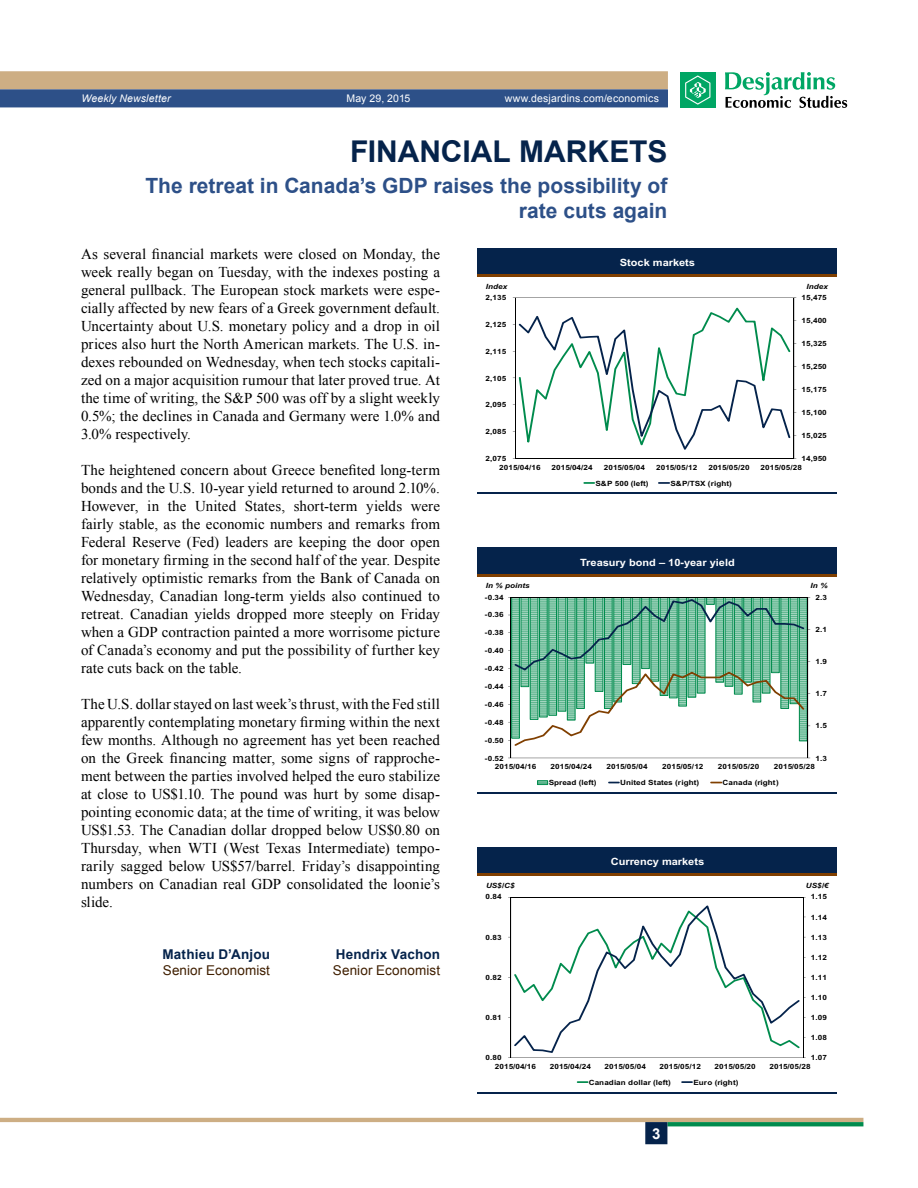
<style>
.page{position:relative;width:918px;height:1188px;background:#fff}
.page>*{position:absolute;margin:0;border:0;box-sizing:border-box;transform-origin:0 0}
.t1{font:700 30px "Arial";color:#05234b}
.t2{font:700 21px/25.2px "Arial";color:#2d5088;text-align:right}
.t3{font:15px/18px "Times New Roman";letter-spacing:.005em;color:#000;text-align:justify}
.t4{font:700 15px "Arial";color:#fff}
.t5{font:13.5px "Arial";letter-spacing:.01em;color:#401f00}
.t6{font:700 13.5px "Arial";letter-spacing:.015em;color:#05234b}
.t7{font:10.5px "Arial";letter-spacing:.015em;color:#fff}
.t8{font:italic 10.5px "Arial";letter-spacing:.01em;color:#fff}
.t9{font:700 10.05px "Arial";color:#fff;scale:1.1 1}
.t10{font:700 7.2px "Arial";letter-spacing:.015em;color:#000;scale:1.13 1}
.t11{font:italic 700 7.2px "Arial";letter-spacing:.01em;color:#000;scale:1.13 1}
</style>
<div class="page">
<hr style="left:0;top:1118px;width:863px;height:4px;background:#cdae84">
<svg style="left:667px;top:1122px;width:196px;height:4px"></svg>
<div style="left:645px;top:1122px;width:22px;height:22px;background:#05234b;border:2px solid #05234b"></div>
<svg style="left:0;top:71px;width:668px;height:36px;background:#7f8087"></svg>
<div style="left:680px;top:72px;width:36px;height:36px;background:#00a664"></div>
<svg style="left:685px;top:75px;width:25px;height:30px"></svg>
<svg style="left:725px;top:72px;width:122px;height:36px"></svg>
<div style="left:478px;top:248px;width:359px;height:27px;background:#05234b"></div>
<hr style="left:478px;top:274px;width:359px;height:3px;background:#803f00">
<hr style="left:478px;top:493px;width:359px;height:1px;background:#05234b">
<hr style="left:794px;top:298px;width:1px;height:160px;background:#000">
<hr style="left:515px;top:298px;width:1px;height:160px;background:#000">
<hr style="left:516px;top:458px;width:278px;height:1px;background:#000">
<svg style="left:513px;top:308px;width:283px;height:142px"></svg>
<svg style="left:583px;top:482px;width:12px;height:2px"></svg>
<svg style="left:658px;top:482px;width:12px;height:2px"></svg>
<div style="left:478px;top:548px;width:359px;height:27px;background:#05234b"></div>
<hr style="left:478px;top:574px;width:359px;height:3px;background:#803f00">
<hr style="left:478px;top:792px;width:359px;height:2px;background:#05234b">
<svg style="left:512px;top:746px;width:296px;height:12px"></svg>
<hr style="left:808px;top:597px;width:1px;height:161px;background:#000">
<hr style="left:511px;top:597px;width:1px;height:161px;background:#000">
<svg style="left:508px;top:597px;width:302px;height:149px"></svg>
<div style="left:537px;top:781px;width:11px;height:4px;border:1px solid #008b4d"></div>
<svg style="left:608px;top:782px;width:12px;height:1px"></svg>
<svg style="left:710px;top:782px;width:12px;height:1px"></svg>
<div style="left:478px;top:848px;width:359px;height:27px;background:#05234b"></div>
<hr style="left:478px;top:874px;width:359px;height:2px;background:#803f00">
<hr style="left:478px;top:1092px;width:359px;height:1px;background:#05234b">
<hr style="left:803px;top:897px;width:1px;height:161px;background:#000">
<hr style="left:511px;top:897px;width:1px;height:161px;background:#000">
<hr style="left:511px;top:897px;width:292px;height:1px;background:#000">
<svg style="left:508px;top:906px;width:298px;height:152px"></svg>
<svg style="left:577px;top:1081px;width:11px;height:2px"></svg>
<svg style="left:681px;top:1081px;width:12px;height:2px"></svg>
<p class="t8" style="left:81px;top:92px;width:91px">Weekly Newsletter</p>
<p class="t7" style="left:346px;top:92px;width:66px">May 29, 2015</p>
<p class="t7" style="left:505px;top:92px;width:156px">www.desjardins.com/economics</p>
<h1 class="t1" style="left:350px;top:132px;width:319px">Financial markets</h1>
<h2 class="t2" style="left:146px;top:174px;width:523px">The retreat in Canada’s GDP raises the possibility of rate cuts again</h2>
<p class="t3" style="left:81px;top:245px;width:361px">As several financial markets were closed on Monday, the week really began on Tuesday, with the indexes posting a general pullback. The European stock markets were espe&shy;cially affected by new fears of a Greek government default.<br>Uncertainty about U.S. monetary policy and a drop in oil prices also hurt the North American markets. The U.S. in&shy;dexes rebounded on Wednesday, when tech stocks capitali&shy;zed on a major acquisition rumour that later proved true. At the time of writing, the S&amp;P 500 was off by a slight weekly 0.5%; the declines in Canada and Germany were 1.0% and 3.0% respectively.</p>
<p class="t3" style="left:81px;top:461px;width:361px">The heightened concern about Greece benefited long-term bonds and the U.S. 10‑year yield returned to around 2.10%.<br>However, in the United States, short-term yields were fairly stable, as the economic numbers and remarks from Federal Reserve (Fed) leaders are keeping the door open for monetary firming in the second half of the year. Despite relatively optimistic remarks from the Bank of Canada on Wednesday, Canadian long-term yields also continued to retreat. Canadian yields dropped more steeply on Friday when a GDP contraction painted a more worrisome picture of Canada’s economy and put the possibility of further key rate cuts back on the table.</p>
<p class="t3" style="left:81px;top:695px;width:361px">The U.S. dollar stayed on last week’s thrust, with the Fed still apparently contemplating monetary firming within the next few months. Although no agreement has yet been reached on the Greek financing matter, some signs of rapproche&shy;ment between the parties involved helped the euro stabilize at close to US$1.10. The pound was hurt by some disap&shy;pointing economic data; at the time of writing, it was below US$1.53. The Canadian dollar dropped below US$0.80 on Thursday, when WTI (West Texas Intermediate) tempo&shy;rarily sagged below US$57/barrel. Friday’s disappointing numbers on Canadian real GDP consolidated the loonie’s slide.</p>
<p class="t9" style="left:620px;top:257px;width:70px">Stock markets</p>
<p class="t11" style="left:486px;top:282px;width:21px">Index</p>
<p class="t11" style="left:806px;top:282px;width:21px">Index</p>
<p class="t10" style="left:801px;top:293px;width:24px">15,475</p>
<p class="t10" style="left:486px;top:293px;width:20px">2,135</p>
<p class="t10" style="left:801px;top:316px;width:24px">15,400</p>
<p class="t10" style="left:486px;top:320px;width:20px">2,125</p>
<p class="t10" style="left:801px;top:339px;width:24px">15,325</p>
<p class="t10" style="left:486px;top:347px;width:20px">2,115</p>
<p class="t10" style="left:801px;top:362px;width:24px">15,250</p>
<p class="t10" style="left:486px;top:374px;width:20px">2,105</p>
<p class="t10" style="left:801px;top:385px;width:24px">15,175</p>
<p class="t10" style="left:486px;top:401px;width:20px">2,095</p>
<p class="t10" style="left:801px;top:408px;width:24px">15,100</p>
<p class="t10" style="left:486px;top:427px;width:20px">2,085</p>
<p class="t10" style="left:801px;top:431px;width:24px">15,025</p>
<p class="t10" style="left:486px;top:454px;width:20px">2,075</p>
<p class="t10" style="left:801px;top:454px;width:24px">14,950</p>
<p class="t10" style="left:499px;top:463px;width:38px">2015/04/16</p>
<p class="t10" style="left:552px;top:463px;width:38px">2015/04/24</p>
<p class="t10" style="left:604px;top:463px;width:38px">2015/05/04</p>
<p class="t10" style="left:656px;top:463px;width:38px">2015/05/12</p>
<p class="t10" style="left:708px;top:463px;width:38px">2015/05/20</p>
<p class="t10" style="left:761px;top:463px;width:38px">2015/05/28</p>
<p class="t10" style="left:595px;top:479px;width:48px">S&amp;P 500 (left)</p>
<p class="t10" style="left:670px;top:479px;width:56px">S&amp;P/TSX (right)</p>
<p class="t9" style="left:580px;top:556px;width:142px">Treasury bond – 10-year yield</p>
<p class="t11" style="left:486px;top:581px;width:40px">In % points</p>
<p class="t11" style="left:811px;top:581px;width:16px">In %</p>
<p class="t10" style="left:815px;top:593px;width:12px">2.3</p>
<p class="t10" style="left:485px;top:593px;width:18px">-0.34</p>
<p class="t10" style="left:485px;top:611px;width:18px">-0.36</p>
<p class="t10" style="left:815px;top:625px;width:12px">2.1</p>
<p class="t10" style="left:485px;top:629px;width:18px">-0.38</p>
<p class="t10" style="left:485px;top:646px;width:18px">-0.40</p>
<p class="t10" style="left:815px;top:657px;width:12px">1.9</p>
<p class="t10" style="left:485px;top:664px;width:18px">-0.42</p>
<p class="t10" style="left:485px;top:682px;width:18px">-0.44</p>
<p class="t10" style="left:815px;top:689px;width:12px">1.7</p>
<p class="t10" style="left:485px;top:700px;width:18px">-0.46</p>
<p class="t10" style="left:485px;top:718px;width:18px">-0.48</p>
<p class="t10" style="left:815px;top:722px;width:12px">1.5</p>
<p class="t10" style="left:485px;top:736px;width:18px">-0.50</p>
<p class="t10" style="left:485px;top:754px;width:18px">-0.52</p>
<p class="t10" style="left:815px;top:754px;width:12px">1.3</p>
<p class="t10" style="left:495px;top:763px;width:38px">2015/04/16</p>
<p class="t10" style="left:551px;top:763px;width:38px">2015/04/24</p>
<p class="t10" style="left:606px;top:763px;width:38px">2015/05/04</p>
<p class="t10" style="left:662px;top:763px;width:38px">2015/05/12</p>
<p class="t10" style="left:718px;top:763px;width:38px">2015/05/20</p>
<p class="t10" style="left:774px;top:763px;width:38px">2015/05/28</p>
<p class="t10" style="left:549px;top:779px;width:44px">Spread (left)</p>
<p class="t10" style="left:620px;top:779px;width:71px">United States (right)</p>
<p class="t10" style="left:723px;top:779px;width:51px">Canada (right)</p>
<p class="t9" style="left:611px;top:856px;width:86px">Currency markets</p>
<p class="t11" style="left:486px;top:881px;width:27px">US$/C$</p>
<p class="t11" style="left:806px;top:881px;width:22px">US$/€</p>
<p class="t10" style="left:811px;top:893px;width:16px">1.15</p>
<p class="t10" style="left:485px;top:893px;width:16px">0.84</p>
<p class="t6" style="left:162px;top:945px;width:109px">Mathieu D’Anjou</p>
<p class="t6" style="left:336px;top:945px;width:106px">Hendrix Vachon</p>
<p class="t5" style="left:163px;top:962px;width:109px">Senior Economist</p>
<p class="t5" style="left:333px;top:962px;width:109px">Senior Economist</p>
<p class="t10" style="left:811px;top:913px;width:16px">1.14</p>
<p class="t10" style="left:485px;top:933px;width:16px">0.83</p>
<p class="t10" style="left:811px;top:933px;width:16px">1.13</p>
<p class="t10" style="left:811px;top:953px;width:16px">1.12</p>
<p class="t10" style="left:485px;top:973px;width:16px">0.82</p>
<p class="t10" style="left:811px;top:973px;width:16px">1.11</p>
<p class="t10" style="left:811px;top:993px;width:16px">1.10</p>
<p class="t10" style="left:485px;top:1013px;width:16px">0.81</p>
<p class="t10" style="left:811px;top:1013px;width:16px">1.09</p>
<p class="t10" style="left:811px;top:1033px;width:16px">1.08</p>
<p class="t10" style="left:485px;top:1053px;width:16px">0.80</p>
<p class="t10" style="left:811px;top:1053px;width:16px">1.07</p>
<p class="t10" style="left:495px;top:1062px;width:38px">2015/04/16</p>
<p class="t10" style="left:550px;top:1062px;width:38px">2015/04/24</p>
<p class="t10" style="left:605px;top:1062px;width:38px">2015/05/04</p>
<p class="t10" style="left:660px;top:1062px;width:38px">2015/05/12</p>
<p class="t10" style="left:714px;top:1062px;width:38px">2015/05/20</p>
<p class="t10" style="left:769px;top:1062px;width:38px">2015/05/28</p>
<p class="t10" style="left:589px;top:1078px;width:74px">Canadian dollar (left)</p>
<p class="t10" style="left:694px;top:1078px;width:41px">Euro (right)</p>
<p class="t4" style="left:652px;top:1124px;width:10px">3</p>
</div>
